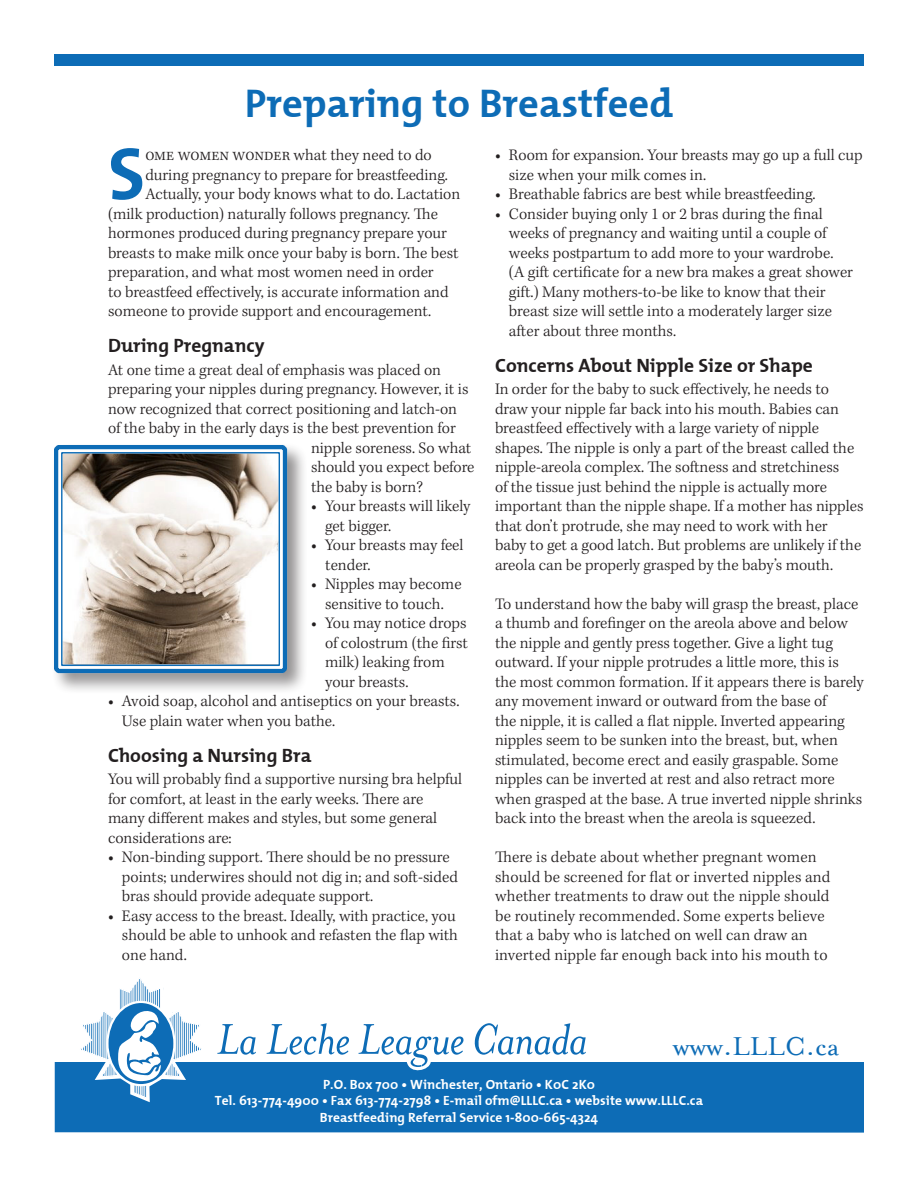
<style>
.page{position:relative;width:918px;height:1188px;background:#fff}
.page>*{position:absolute;margin:0;border:0;box-sizing:border-box;transform-origin:0 0}
.Body_Text{font:700 74.25px "The Mix";color:#0d6cb6}
.t1{font:700 40.5px "The Mix";color:#0d6cb6}
.Body_Text-2{font:30px "Mrs Eaves Roman";letter-spacing:.005em;color:#0d6cb6}
.Subhead_body{font:700 19.5px "The Mix";color:#231f20}
.Body_Text-3{font:300 16.5px/19.5px "Kepler Std";color:#231f20}
.Body_Text___subhead{font:300 16.5px/19.5px "Kepler Std";color:#231f20}
.Body_text_bullet_lis{font:300 16.5px/19.5px "Kepler Std";color:#231f20}
.footer_info{font:700 13.5px "The Mix";letter-spacing:.005em;color:#fff}
.s1{font-weight:600}
</style>
<div class="page">
<svg style="left:81px;top:978px;width:121px;height:84px"></svg>
<svg style="left:217px;top:1024px;width:39px;height:31px"></svg>
<svg style="left:267px;top:1023px;width:82px;height:32px"></svg>
<svg style="left:358px;top:1024px;width:106px;height:38px"></svg>
<svg style="left:474px;top:1023px;width:112px;height:32px"></svg>
<div style="left:55px;top:1062px;width:809px;height:71px;background:#0d6cb6"></div>
<div style="left:54px;top:54px;width:810px;height:12px;background:#0d6cb6"></div>
<div style="left:51px;top:442px;width:257px;height:252px;background:#231f20;opacity:.5"></div>
<svg style="left:51px;top:443px;width:238px;height:232px"></svg>
<div style="left:61px;top:452px;width:219px;height:214px;border:1px solid #0d6cb6"></div>
<p class="t1" style="left:245px;top:70px;width:430px">Preparing to Breastfeed</p>
<p class="Body_Text" style="left:108px;top:112px;width:39px">S</p>
<p class="Body_Text-3" style="left:145px;top:146px;width:288px">ome women wonder what they need to do</p>
<p class="Body_Text-3" style="left:145px;top:165px;width:304px">during pregnancy to prepare for breastfeeding.</p>
<p class="Body_Text-3" style="left:145px;top:185px;width:316px">Actually, your body knows what to do. Lactation</p>
<p class="Body_Text-3" style="left:108px;top:204px;width:331px">(milk production) naturally follows pregnancy. The</p>
<p class="Body_Text-3" style="left:108px;top:224px;width:341px">hormones produced during pregnancy prepare your</p>
<p class="Body_Text-3" style="left:108px;top:243px;width:352px">breasts to make milk once your baby is born. The best</p>
<p class="Body_Text-3" style="left:108px;top:263px;width:327px">preparation, and what most women need in order</p>
<p class="Body_Text-3" style="left:108px;top:282px;width:342px">to breastfeed effectively, is accurate information and</p>
<p class="Body_Text-3" style="left:108px;top:302px;width:325px">someone to provide support and encouragement.</p>
<p class="Subhead_body" style="left:108px;top:329px;width:158px">During Pregnancy</p>
<p class="Body_Text___subhead" style="left:108px;top:360px;width:335px">At one time a great deal of emphasis was placed on</p>
<p class="Body_Text___subhead" style="left:108px;top:380px;width:362px">preparing your nipples during pregnancy. However, it is</p>
<p class="Body_Text___subhead" style="left:108px;top:399px;width:351px">now recognized that correct positioning and latch-on</p>
<p class="Body_Text___subhead" style="left:108px;top:419px;width:349px">of the baby in the early days is the best prevention for</p>
<p class="Body_Text___subhead" style="left:311px;top:438px;width:162px">nipple soreness. So what</p>
<p class="Body_Text___subhead" style="left:311px;top:458px;width:165px">should you expect before</p>
<p class="Body_Text___subhead" style="left:311px;top:477px;width:113px">the baby is born?</p>
<p class="Body_text_bullet_lis" style="left:325px;top:497px;width:147px;text-indent:-14px"><span class="s1">•</span> Your breasts will likely get bigger.</p>
<p class="Body_text_bullet_lis" style="left:325px;top:536px;width:140px;text-indent:-14px"><span class="s1">•</span> Your breasts may feel tender.</p>
<p class="Body_text_bullet_lis" style="left:311px;top:575px;width:152px;text-align:center"><span class="s1">•</span> Nipples may become sensitive to touch.</p>
<p class="Body_text_bullet_lis" style="left:325px;top:614px;width:144px;text-indent:-14px"><span class="s1">•</span> You may notice drops of colostrum (the first milk) leaking from your breasts.</p>
<p class="Body_text_bullet_lis" style="left:122px;top:692px;width:339px;text-indent:-14px"><span class="s1">•</span> Avoid soap, alcohol and antiseptics on your breasts.<br>Use plain water when you bathe.</p>
<p class="Subhead_body" style="left:108px;top:739px;width:205px">Choosing a Nursing Bra</p>
<p class="Body_Text___subhead" style="left:108px;top:770px;width:356px">You will probably find a supportive nursing bra helpful for comfort, at least in the early weeks. There are many different makes and styles, but some general considerations are:</p>
<p class="Body_text_bullet_lis" style="left:122px;top:848px;width:337px;text-indent:-14px"><span class="s1">•</span> Non-binding support. There should be no pressure points; underwires should not dig in; and soft-sided bras should provide adequate support.</p>
<p class="Body_text_bullet_lis" style="left:122px;top:906px;width:337px;text-indent:-14px"><span class="s1">•</span> Easy access to the breast. Ideally, with practice, you should be able to unhook and refasten the flap with one hand.</p>
<p class="Body_text_bullet_lis" style="left:509px;top:146px;width:355px;text-indent:-14px"><span class="s1">•</span> Room for expansion. Your breasts may go up a full cup size when your milk comes in.</p>
<p class="Body_text_bullet_lis" style="left:495px;top:185px;width:322px"><span class="s1">•</span> Breathable fabrics are best while breastfeeding.</p>
<p class="Body_text_bullet_lis" style="left:509px;top:204px;width:346px;text-indent:-14px"><span class="s1">•</span> Consider buying only 1 or 2 bras during the final weeks of pregnancy and waiting until a couple of weeks postpartum to add more to your wardrobe.<br>(A gift certificate for a new bra makes a great shower gift.) Many mothers-to-be like to know that their breast size will settle into a moderately larger size after about three months.</p>
<p class="Subhead_body" style="left:495px;top:349px;width:320px">Concerns About Nipple Size or Shape</p>
<p class="Body_Text___subhead" style="left:495px;top:380px;width:370px">In order for the baby to suck effectively, he needs to draw your nipple far back into his mouth. Babies can breastfeed effectively with a large variety of nipple shapes. The nipple is only a part of the breast called the nipple-areola complex. The softness and stretchiness<br>of the tissue just behind the nipple is actually more important than the nipple shape. If a mother has nipples that don’t protrude, she may need to work with her<br>baby to get a good latch. But problems are unlikely if the areola can be properly grasped by the baby’s mouth.</p>
<p class="Body_Text-3" style="left:495px;top:594px;width:370px">To understand how the baby will grasp the breast, place a thumb and forefinger on the areola above and below the nipple and gently press together. Give a light tug outward. If your nipple protrudes a little more, this is the most common formation. If it appears there is barely any movement inward or outward from the base of<br>the nipple, it is called a flat nipple. Inverted appearing nipples seem to be sunken into the breast, but, when stimulated, become erect and easily graspable. Some nipples can be inverted at rest and also retract more when grasped at the base. A true inverted nipple shrinks back into the breast when the areola is squeezed.</p>
<p class="Body_Text-3" style="left:495px;top:848px;width:337px">There is debate about whether pregnant women should be screened for flat or inverted nipples and whether treatments to draw out the nipple should be routinely recommended. Some experts believe that a baby who is latched on well can draw an inverted nipple far enough back into his mouth to</p>
<p class="Body_Text-2" style="left:673px;top:1029px;width:167px">www.LLLC.ca</p>
<p class="footer_info" style="left:323px;top:1073px;width:273px">P.O. Box 700 • Winchester, Ontario • K0C 2K0</p>
<p class="footer_info" style="left:215px;top:1090px;width:490px">Tel. 613-774-4900 • Fax 613-774-2798 • E-mail ofm@LLLC.ca • website www.LLLC.ca</p>
<p class="footer_info" style="left:320px;top:1106px;width:280px">Breastfeeding Referral Service 1-800-665-4324</p>
</div>
